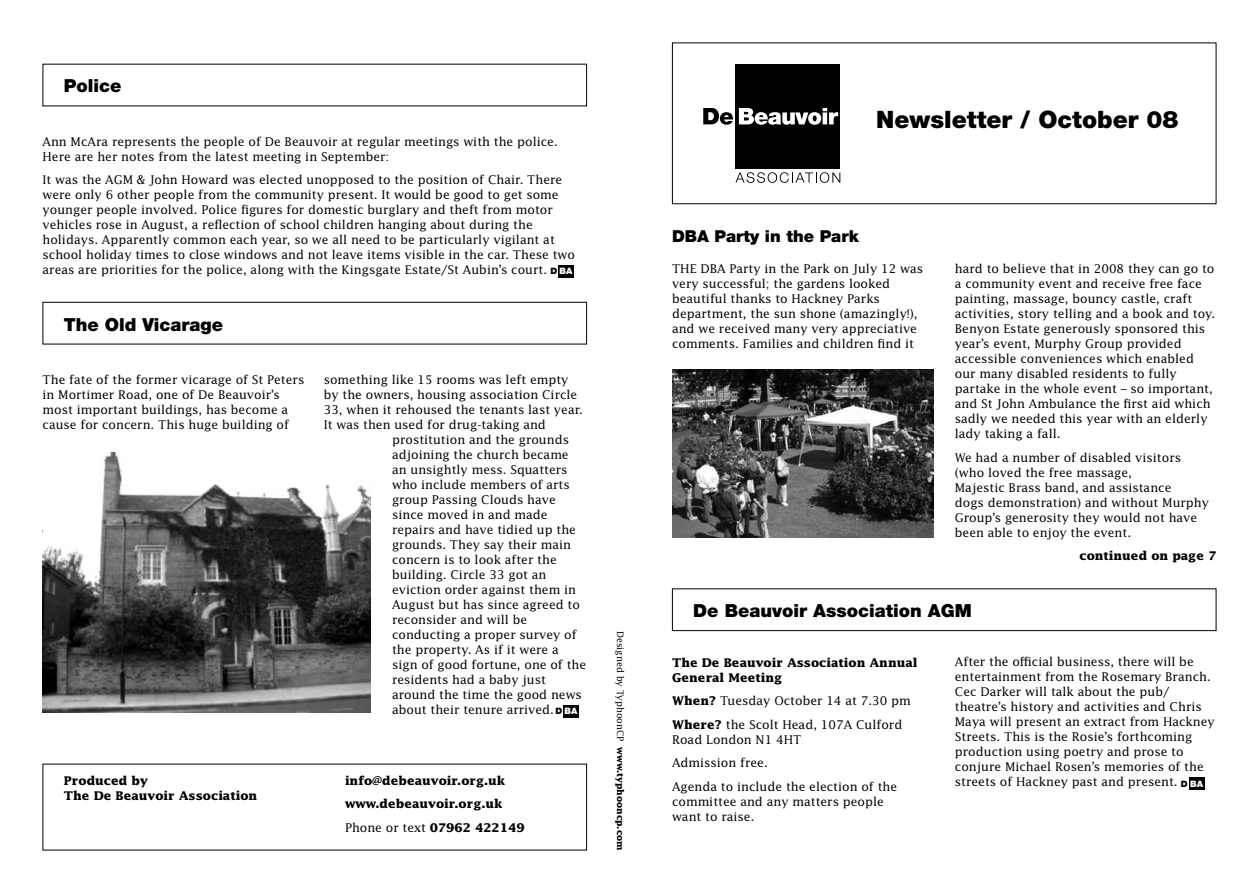
<style>
.page{position:relative;width:1259px;height:893px;background:#fff}
.page>*{position:absolute;margin:0;border:0;box-sizing:border-box;transform-origin:0 0}
.t1{font:900 24px "Helvetica Neue";color:#000}
.t2{font:900 18px "Helvetica Neue";color:#000}
.t3{font:900 16.5px "Helvetica Neue";color:#000}
.t4{font:12px/15px "Lucida";color:#000}
.t5{font:700 12px/15px "Lucida";color:#000}
.t6{font:9px "Lucida";color:#000}
.t7{font:900 8.85px "Helvetica Neue";color:#fff}
.s1{color:#000}
.s2{font-weight:400}
.s3{font-weight:700}
</style>
<div class="page">
<div style="left:735px;top:64px;width:105px;height:105px;background:#000"></div>
<svg style="left:703px;top:108px;width:30px;height:17px"></svg>
<svg style="left:739px;top:108px;width:99px;height:17px"></svg>
<svg style="left:735px;top:172px;width:105px;height:11px"></svg>
<div style="left:43px;top:302px;width:544px;height:42px;border:1px solid #000"></div>
<div style="left:672px;top:588px;width:544px;height:43px;border:1px solid #000"></div>
<img style="left:672px;top:369px;width:261px;height:168px">
<img style="left:43px;top:452px;width:328px;height:261px">
<div style="left:1188px;top:777px;width:16px;height:13px;background:#000"></div>
<div style="left:558px;top:265px;width:15px;height:13px;background:#000"></div>
<div style="left:563px;top:705px;width:15px;height:12px;background:#000"></div>
<h2 class="t2" style="left:64px;top:75px;width:59px">Police</h2>
<p class="t4" style="left:43px;top:134px;width:517px">Ann McAra represents the people of De Beauvoir at regular meetings with the police.<br>Here are her notes from the latest meeting in September:</p>
<p class="t4" style="left:43px;top:172px;width:534px">It was the AGM &amp; John Howard was elected unopposed to the position of Chair. There were only 6 other people from the community present. It would be good to get some younger people involved. Police figures for domestic burglary and theft from motor vehicles rose in August, a reflection of school children hanging about during the holidays. Apparently common each year, so we all need to be particularly vigilant at school holiday times to close windows and not leave items visible in the car. These two areas are priorities for the police, along with the Kingsgate Estate/St Aubin’s court.</p>
<p class="t7" style="left:550px;top:266px;width:24px"><span class="s1">D</span> BA</p>
<h2 class="t2" style="left:64px;top:313px;width:161px">The Old Vicarage</h2>
<p class="t4" style="left:43px;top:372px;width:263px">The fate of the former vicarage of St Peters in Mortimer Road, one of De Beauvoir’s most important buildings, has become a cause for concern. This huge building of</p>
<p class="t4" style="left:324px;top:372px;width:246px">something like 15 rooms was left empty</p>
<p class="t4" style="left:324px;top:387px;width:255px">by the owners, housing association Circle</p>
<p class="t4" style="left:324px;top:402px;width:261px">33, when it rehoused the tenants last year.</p>
<p class="t4" style="left:324px;top:417px;width:224px">It was then used for drug-taking and</p>
<p class="t4" style="left:392px;top:432px;width:178px">prostitution and the grounds</p>
<p class="t4" style="left:392px;top:447px;width:178px">adjoining the church became</p>
<p class="t4" style="left:392px;top:462px;width:177px">an unsightly mess. Squatters</p>
<p class="t4" style="left:392px;top:477px;width:179px">who include members of arts</p>
<p class="t4" style="left:392px;top:492px;width:165px">group Passing Clouds have</p>
<p class="t4" style="left:392px;top:507px;width:157px">since moved in and made</p>
<p class="t4" style="left:392px;top:522px;width:185px">repairs and have tidied up the</p>
<p class="t4" style="left:392px;top:537px;width:180px">grounds. They say their main</p>
<p class="t4" style="left:392px;top:552px;width:166px">concern is to look after the</p>
<p class="t4" style="left:392px;top:567px;width:156px">building. Circle 33 got an</p>
<p class="t4" style="left:392px;top:582px;width:185px">eviction order against them in</p>
<p class="t4" style="left:392px;top:597px;width:189px">August but has since agreed to</p>
<p class="t4" style="left:392px;top:612px;width:137px">reconsider and will be</p>
<p class="t4" style="left:392px;top:627px;width:186px">conducting a proper survey of</p>
<p class="t4" style="left:392px;top:642px;width:168px">the property. As if it were a</p>
<p class="t4" style="left:392px;top:657px;width:196px">sign of good fortune, one of the</p>
<p class="t4" style="left:392px;top:672px;width:155px">residents had a baby just</p>
<p class="t4" style="left:392px;top:687px;width:191px">around the time the good news</p>
<p class="t4" style="left:392px;top:702px;width:163px">about their tenure arrived.</p>
<p class="t7" style="left:555px;top:706px;width:24px"><span class="s1">D</span> BA</p>
<p class="t5" style="left:64px;top:772px;width:195px">Produced by<br>The De Beauvoir Association</p>
<p class="t5" style="left:345px;top:768px;width:181px;line-height:23.5px">info@debeauvoir.org.uk www.debeauvoir.org.uk<br><span class="s2">Phone or text</span> 07962 422149</p>
<p class="t6" style="left:626px;top:631px;width:221px;rotate:90deg">Designed by TyphoonCP <span class="s3">www.typhooncp.com</span></p>
<h1 class="t1" style="left:876px;top:105px;width:304px">Newsletter / October 08</h1>
<h3 class="t3" style="left:672px;top:227px;width:188px">DBA Party in the Park</h3>
<p class="t4" style="left:672px;top:261px;width:252px">THE DBA Party in the Park on July 12 was very successful; the gardens looked beautiful thanks to Hackney Parks department, the sun shone (amazingly!), and we received many very appreciative comments. Families and children find it</p>
<p class="t4" style="left:955px;top:261px;width:262px">hard to believe that in 2008 they can go to a community event and receive free face painting, massage, bouncy castle, craft activities, story telling and a book and toy.<br>Benyon Estate generously sponsored this year’s event, Murphy Group provided accessible conveniences which enabled our many disabled residents to fully partake in the whole event – so important, and St John Ambulance the first aid which sadly we needed this year with an elderly lady taking a fall.</p>
<p class="t4" style="left:955px;top:450px;width:256px">We had a number of disabled visitors (who loved the free massage,<br>Majestic Brass band, and assistance<br>dogs demonstration) and without Murphy Group’s generosity they would not have been able to enjoy the event.</p>
<p class="t5" style="left:1079px;top:548px;width:138px">continued on page 7</p>
<h2 class="t2" style="left:693px;top:600px;width:280px">De Beauvoir Association AGM</h2>
<p class="t5" style="left:672px;top:654px;width:247px">The De Beauvoir Association Annual<br>General Meeting</p>
<p class="t4" style="left:672px;top:689px;width:240px;line-height:23.5px"><span class="s3">When?</span> Tuesday October 14 at 7.30 pm<br><span class="s3">Where?</span> the Scolt Head, 107A Culford</p>
<p class="t4" style="left:672px;top:727px;width:227px;line-height:23.5px">Road London N1 4HT<br>Admission free.<br>Agenda to include the election of the</p>
<p class="t4" style="left:672px;top:793px;width:213px">committee and any matters people want to raise.</p>
<p class="t4" style="left:955px;top:654px;width:261px">After the official business, there will be entertainment from the Rosemary Branch.<br>Cec Darker will talk about the pub/ theatre’s history and activities and Chris Maya will present an extract from Hackney Streets. This is the Rosie’s forthcoming production using poetry and prose to conjure Michael Rosen’s memories of the streets of Hackney past and present.</p>
<p class="t7" style="left:1181px;top:778px;width:24px"><span class="s1">D</span> BA</p>
</div>
